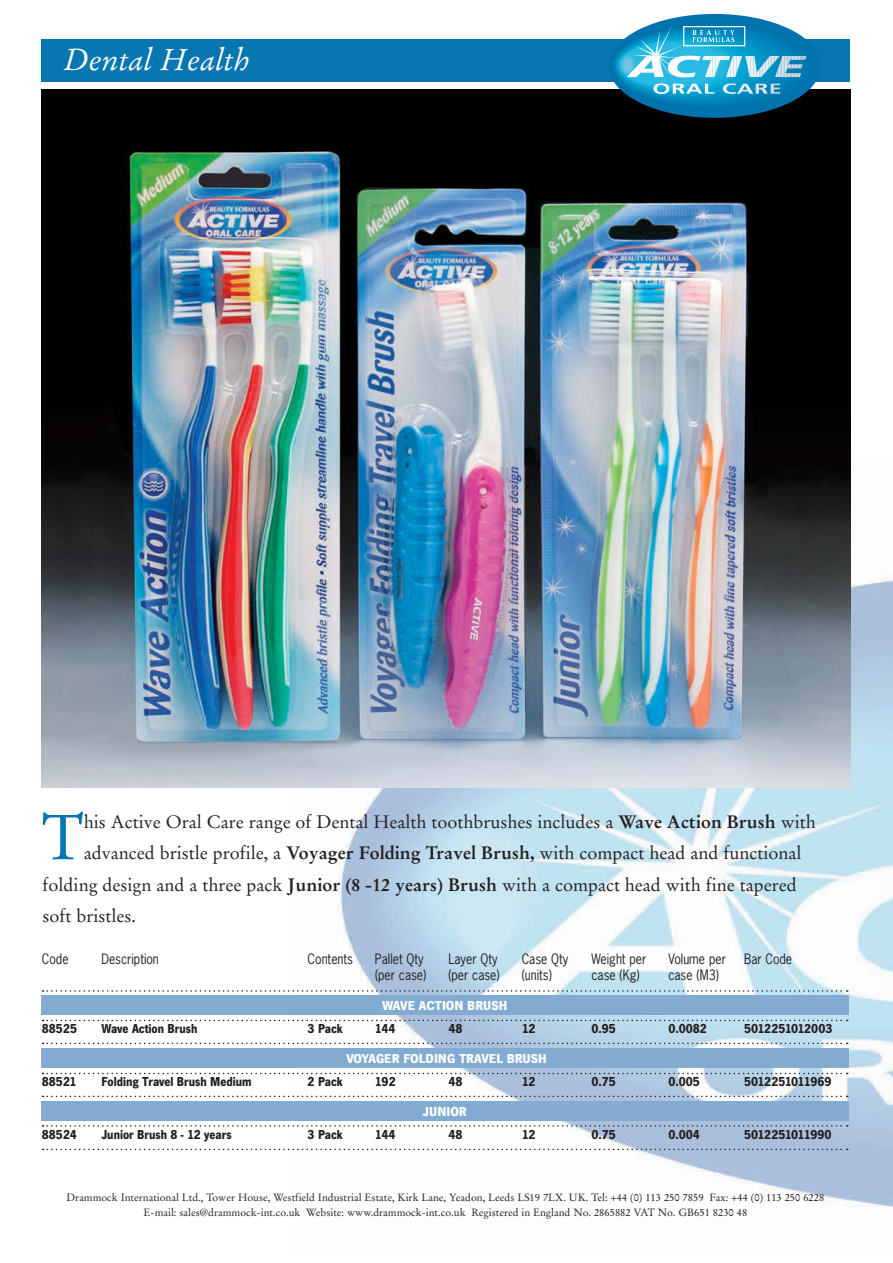
<style>
.page{position:relative;width:893px;height:1263px;background:#fff}
.page>*{position:absolute;margin:0;border:0;box-sizing:border-box;transform-origin:0 0}
.t1{font:63px "Stempel Garamond";color:#0876b1}
.t2{font:italic 30px "Stempel Garamond";color:#fff}
.t3{font:18px "Stempel Garamond";color:#231f20}
.t4{font:700 13.5px "News Gothic T";color:#231f20;scale:.9 1}
.t5{font:13.5px "News Gothic";color:#231f20;scale:.9 1}
.t6{font:700 13.5px "News Gothic T";color:#fff}
.t7{font:700 13.5px "News Gothic T";letter-spacing:-.03em;color:#231f20;scale:.9 1}
.t8{font:10.5px/15px "Stempel Garamond";color:#231f20;text-align:center}
.s1{font-weight:700}
</style>
<div class="page">
<img style="left:296px;top:460px;width:597px;height:747px">
<div style="left:41px;top:1049px;width:808px;height:19px;background:#83abd2"></div>
<div style="left:41px;top:1102px;width:808px;height:19px;background:#83abd2"></div>
<div style="left:41px;top:39px;width:808px;height:43px;background:#0876b1"></div>
<div style="left:41px;top:995px;width:808px;height:20px;background:#83abd2"></div>
<svg style="left:43px;top:990px;width:805px;height:2px"></svg>
<svg style="left:43px;top:1020px;width:805px;height:1px"></svg>
<svg style="left:43px;top:1042px;width:805px;height:2px"></svg>
<svg style="left:43px;top:1073px;width:805px;height:1px"></svg>
<svg style="left:43px;top:1096px;width:805px;height:1px"></svg>
<svg style="left:43px;top:1125px;width:805px;height:2px"></svg>
<svg style="left:43px;top:1149px;width:805px;height:1px"></svg>
<img style="left:41px;top:90px;width:809px;height:697px">
<svg style="left:609px;top:14px;width:212px;height:104px;fill:#0077b0"></svg>
<div style="left:620px;top:44px;width:101px;height:42px;background:#28bae3;border-radius:50%"></div>
<div style="left:621px;top:54px;width:14px;height:21px;background:#28bae3;border-radius:50%"></div>
<div style="left:621px;top:55px;width:14px;height:20px;background:#38bce2;border-radius:50%"></div>
<div style="left:621px;top:55px;width:13px;height:19px;background:#35bae2;border-radius:50%"></div>
<div style="left:621px;top:56px;width:13px;height:18px;background:#3fbce2;border-radius:50%"></div>
<div style="left:622px;top:56px;width:12px;height:18px;background:#49bde2;border-radius:50%"></div>
<div style="left:622px;top:56px;width:12px;height:17px;background:#4dbee2;border-radius:50%"></div>
<div style="left:622px;top:57px;width:11px;height:16px;background:#54bfe1;border-radius:50%"></div>
<div style="left:623px;top:57px;width:10px;height:15px;background:#5ac0e1;border-radius:50%"></div>
<div style="left:623px;top:58px;width:9px;height:14px;background:#62c1e1;border-radius:50%"></div>
<div style="left:624px;top:59px;width:8px;height:12px;background:#6cc3e0;border-radius:50%"></div>
<div style="left:624px;top:60px;width:8px;height:10px;background:#71c4e0;border-radius:50%"></div>
<svg style="left:631px;top:24px;width:23px;height:55px"></svg>
<hr style="left:654px;top:24px;width:3px;height:55px;background:#fdfeff">
<hr style="left:657px;top:24px;width:2px;height:55px;background:#fbfdff">
<hr style="left:659px;top:24px;width:1px;height:55px;background:#fbfcfc">
<hr style="left:660px;top:24px;width:2px;height:55px;background:#fafbfc">
<hr style="left:662px;top:24px;width:2px;height:55px;background:#f7f9fa">
<hr style="left:664px;top:24px;width:1px;height:55px;background:#f6f8fa">
<hr style="left:665px;top:24px;width:1px;height:55px;background:#f5f7f8">
<hr style="left:666px;top:24px;width:1px;height:55px;background:#f4f6f8">
<hr style="left:667px;top:24px;width:1px;height:55px;background:#f3f5f6">
<hr style="left:668px;top:24px;width:2px;height:55px;background:#f1f3f4">
<hr style="left:670px;top:24px;width:1px;height:55px;background:#eff1f3">
<hr style="left:671px;top:24px;width:1px;height:55px;background:#eef0f1">
<hr style="left:672px;top:24px;width:1px;height:55px;background:#edf0f1">
<hr style="left:673px;top:24px;width:1px;height:55px;background:#ebeef0">
<hr style="left:674px;top:24px;width:1px;height:55px;background:#e9ecee">
<hr style="left:675px;top:24px;width:1px;height:55px;background:#e7ebed">
<hr style="left:676px;top:24px;width:1px;height:55px;background:#e4e8eb">
<hr style="left:677px;top:24px;width:1px;height:55px;background:#e2e7e9">
<hr style="left:678px;top:24px;width:1px;height:55px;background:#e0e5e8">
<hr style="left:679px;top:24px;width:1px;height:55px;background:#dde3e7">
<hr style="left:680px;top:24px;width:1px;height:55px;background:#dae1e4">
<hr style="left:681px;top:24px;width:1px;height:55px;background:#d7dfe3">
<hr style="left:682px;top:24px;width:1px;height:55px;background:#d3dce0">
<hr style="left:683px;top:24px;width:1px;height:55px;background:#d0dade">
<hr style="left:684px;top:24px;width:1px;height:55px;background:#cdd7dc">
<svg style="left:626px;top:56px;width:38px;height:21px"></svg>
<svg style="left:668px;top:55px;width:19px;height:23px"></svg>
<svg style="left:687px;top:55px;width:11px;height:23px"></svg>
<hr style="left:698px;top:55px;width:3px;height:23px;background:#fbfdff">
<hr style="left:702px;top:56px;width:2px;height:21px;background:#fbfcfc">
<svg style="left:704px;top:56px;width:6px;height:21px"></svg>
<hr style="left:710px;top:56px;width:3px;height:21px;background:#f8fbfc">
<hr style="left:713px;top:56px;width:3px;height:21px;background:#f8f9fa">
<svg style="left:715px;top:56px;width:7px;height:21px"></svg>
<hr style="left:722px;top:56px;width:3px;height:21px;background:#f6f8fa">
<hr style="left:725px;top:56px;width:3px;height:21px;background:#f6f7f8">
<hr style="left:728px;top:56px;width:3px;height:21px;background:#f5f7f8">
<hr style="left:730px;top:56px;width:3px;height:21px;background:#f4f6f8">
<hr style="left:733px;top:56px;width:3px;height:21px;background:#f3f5f6">
<hr style="left:736px;top:56px;width:3px;height:21px;background:#f2f4f6">
<hr style="left:739px;top:56px;width:3px;height:21px;background:#f1f3f4">
<svg style="left:742px;top:56px;width:1px;height:21px"></svg>
<hr style="left:745px;top:56px;width:3px;height:21px;background:#eff1f3">
<hr style="left:748px;top:56px;width:3px;height:21px;background:#eef1f3">
<hr style="left:751px;top:56px;width:3px;height:21px;background:#edf0f1">
<hr style="left:753px;top:56px;width:3px;height:21px;background:#eceff1">
<hr style="left:756px;top:56px;width:3px;height:21px;background:#ebeef0">
<hr style="left:759px;top:56px;width:2px;height:21px;background:#eaedef">
<svg style="left:761px;top:56px;width:1px;height:21px"></svg>
<svg style="left:762px;top:56px;width:4px;height:21px"></svg>
<hr style="left:766px;top:56px;width:3px;height:21px;background:#e7ebed">
<svg style="left:769px;top:56px;width:38px;height:21px"></svg>
<svg style="left:705px;top:83px;width:5px;height:11px"></svg>
<svg style="left:710px;top:83px;width:5px;height:11px"></svg>
<svg style="left:723px;top:83px;width:57px;height:11px"></svg>
<svg style="left:653px;top:83px;width:49px;height:11px"></svg>
<svg style="left:693px;top:30px;width:41px;height:12px"></svg>
<div style="left:683px;top:26px;width:62px;height:20px;border:1px solid #fff"></div>
<h2 class="t2" style="left:64px;top:42px;width:188px">Dental Health</h2>
<h1 class="t1" style="left:42px;top:800px;width:43px">T</h1>
<p class="t3" style="left:84px;top:811px;width:733px">his Active Oral Care range of Dental Health toothbrushes includes a <span class="s1">Wave Action Brush</span> with</p>
<p class="t3" style="left:84px;top:842px;width:719px">advanced bristle profile, a <span class="s1">Voyager Folding Travel Brush,</span> with compact head and functional</p>
<p class="t3" style="left:43px;top:874px;width:756px">folding design and a three pack <span class="s1">Junior (8 -12 years) Brush</span> with a compact head with fine tapered</p>
<p class="t3" style="left:43px;top:905px;width:95px">soft bristles.</p>
<p class="t5" style="left:42px;top:950px;width:31px">Code</p>
<p class="t5" style="left:101px;top:950px;width:65px">Description</p>
<p class="t5" style="left:308px;top:950px;width:52px">Contents</p>
<p class="t5" style="left:375px;top:950px;width:56px">Pallet Qty</p>
<p class="t5" style="left:448px;top:950px;width:56px">Layer Qty</p>
<p class="t5" style="left:522px;top:950px;width:53px">Case Qty</p>
<p class="t5" style="left:591px;top:950px;width:63px">Weight per</p>
<p class="t5" style="left:668px;top:950px;width:65px">Volume per</p>
<p class="t5" style="left:744px;top:950px;width:55px">Bar Code</p>
<p class="t5" style="left:375px;top:966px;width:59px">(per case)</p>
<p class="t5" style="left:448px;top:966px;width:59px">(per case)</p>
<p class="t5" style="left:522px;top:966px;width:35px">(units)</p>
<p class="t5" style="left:591px;top:966px;width:55px">case (Kg)</p>
<p class="t5" style="left:668px;top:966px;width:58px">case (M3)</p>
<p class="t6" style="left:382px;top:997px;width:127px">WAVE ACTION BRUSH</p>
<p class="t4" style="left:42px;top:1021px;width:41px">88525</p>
<p class="t4" style="left:101px;top:1021px;width:108px">Wave Action Brush</p>
<p class="t4" style="left:308px;top:1021px;width:41px">3 Pack</p>
<p class="t4" style="left:375px;top:1021px;width:25px">144</p>
<p class="t4" style="left:448px;top:1021px;width:17px">48</p>
<p class="t4" style="left:522px;top:1021px;width:17px">12</p>
<p class="t4" style="left:591px;top:1021px;width:29px">0.95</p>
<p class="t4" style="left:668px;top:1021px;width:44px">0.0082</p>
<p class="t4" style="left:744px;top:1021px;width:100px">5012251012003</p>
<p class="t6" style="left:346px;top:1050px;width:202px">VOYAGER FOLDING TRAVEL BRUSH</p>
<p class="t4" style="left:42px;top:1074px;width:40px">88521</p>
<p class="t4" style="left:101px;top:1074px;width:168px">Folding Travel Brush Medium</p>
<p class="t4" style="left:308px;top:1074px;width:41px">2 Pack</p>
<p class="t4" style="left:375px;top:1074px;width:25px">192</p>
<p class="t4" style="left:448px;top:1074px;width:17px">48</p>
<p class="t4" style="left:522px;top:1074px;width:17px">12</p>
<p class="t4" style="left:591px;top:1074px;width:29px">0.75</p>
<p class="t4" style="left:668px;top:1074px;width:37px">0.005</p>
<p class="t7" style="left:744px;top:1074px;width:99px">5012251011969</p>
<p class="t6" style="left:423px;top:1103px;width:46px">JUNIOR</p>
<p class="t4" style="left:42px;top:1127px;width:40px">88524</p>
<p class="t4" style="left:101px;top:1127px;width:146px">Junior Brush 8 - 12 years</p>
<p class="t4" style="left:308px;top:1127px;width:41px">3 Pack</p>
<p class="t4" style="left:375px;top:1127px;width:25px">144</p>
<p class="t4" style="left:448px;top:1127px;width:17px">48</p>
<p class="t4" style="left:522px;top:1127px;width:17px">12</p>
<p class="t4" style="left:591px;top:1127px;width:29px">0.75</p>
<p class="t4" style="left:668px;top:1127px;width:36px">0.004</p>
<p class="t7" style="left:744px;top:1127px;width:99px">5012251011990</p>
<p class="t8" style="left:66px;top:1190px;width:759px">Drammock International Ltd., Tower House, Westfield Industrial Estate, Kirk Lane, Yeadon, Leeds LS19 7LX. UK. Tel: +44 (0) 113 250 7859 Fax: +44 (0) 113 250 6228<br>E-mail: sales@drammock-int.co.uk Website: www.drammock-int.co.uk Registered in England No. 2865882 VAT No. GB651 8230 48</p>
</div>
